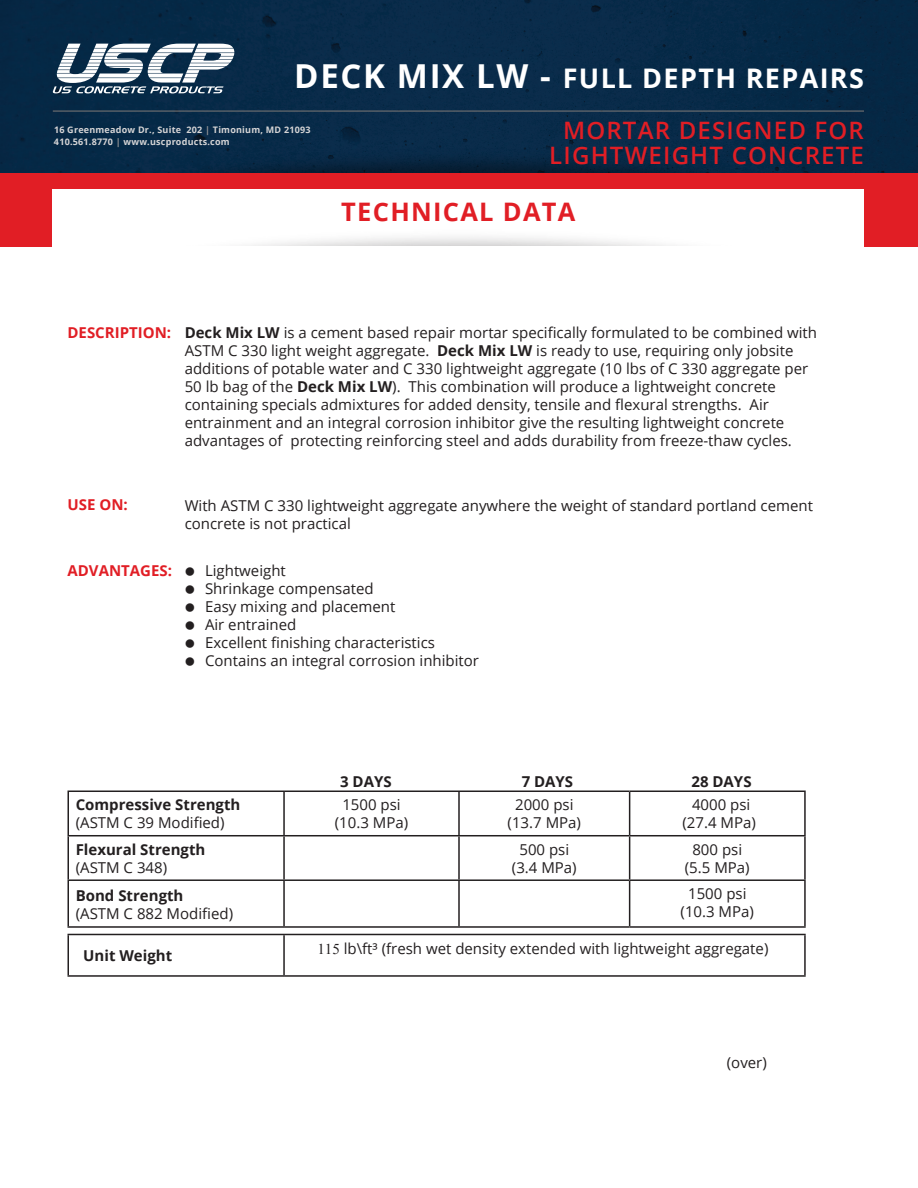
<style>
.page{position:relative;width:918px;height:1188px;background:#fff}
.page>*{position:absolute;margin:0;border:0;box-sizing:border-box;transform-origin:0 0}
.t1{font:700 27px "Open Sans";letter-spacing:.05em;color:#fff}
.t2{font:700 25.5px "Open Sans";letter-spacing:.05em;color:#e11e25}
.t3{font:600 24px "Open Sans";letter-spacing:.05em;color:#e11e25}
.t4{font:15px/18px "Open Sans";color:#231f20}
.t5{font:700 15px "Open Sans";color:#231f20}
.t6{font:700 15px "Open Sans";color:#e11e25}
.t7{font:700 9px/12px "Open Sans";letter-spacing:.025em;color:#d6d5d6}
.s1{font-size:33px}
.s2{color:#979798}
.s3{font-weight:700}
.s4{font-family:"Times New Roman"}
</style>
<div class="page">
<div style="left:0;top:0;width:918px;height:173px;background:#072947"></div>
<img style="left:94px;top:109px;width:732px;height:64px">
<svg style="left:53px;top:44px;width:181px;height:49px"></svg>
<hr style="left:53px;top:111px;width:811px;height:1px;background:#727172">
<div style="left:0;top:173px;width:918px;height:74px;background:#e11e25"></div>
<div style="left:53px;top:189px;width:811px;height:64px;background:#fff"></div>
<hr style="left:68px;top:791px;width:216px;height:1px;background:#231f20">
<hr style="left:68px;top:792px;width:1px;height:43px;background:#231f20">
<hr style="left:284px;top:791px;width:175px;height:1px;background:#231f20">
<hr style="left:283px;top:792px;width:2px;height:43px;background:#231f20">
<hr style="left:459px;top:791px;width:171px;height:1px;background:#231f20">
<hr style="left:458px;top:792px;width:2px;height:43px;background:#231f20">
<hr style="left:630px;top:791px;width:176px;height:1px;background:#231f20">
<hr style="left:629px;top:792px;width:1px;height:43px;background:#231f20">
<hr style="left:804px;top:792px;width:2px;height:43px;background:#231f20">
<hr style="left:68px;top:835px;width:216px;height:1px;background:#231f20">
<hr style="left:68px;top:836px;width:1px;height:43px;background:#231f20">
<hr style="left:284px;top:835px;width:175px;height:1px;background:#231f20">
<hr style="left:283px;top:836px;width:2px;height:43px;background:#231f20">
<hr style="left:459px;top:835px;width:171px;height:1px;background:#231f20">
<hr style="left:458px;top:836px;width:2px;height:43px;background:#231f20">
<hr style="left:630px;top:835px;width:176px;height:1px;background:#231f20">
<hr style="left:629px;top:836px;width:1px;height:43px;background:#231f20">
<hr style="left:804px;top:836px;width:2px;height:43px;background:#231f20">
<hr style="left:68px;top:879px;width:216px;height:2px;background:#231f20">
<hr style="left:68px;top:881px;width:1px;height:45px;background:#231f20">
<hr style="left:284px;top:879px;width:175px;height:2px;background:#231f20">
<hr style="left:283px;top:881px;width:2px;height:45px;background:#231f20">
<hr style="left:459px;top:879px;width:171px;height:2px;background:#231f20">
<hr style="left:458px;top:881px;width:2px;height:45px;background:#231f20">
<hr style="left:630px;top:879px;width:176px;height:2px;background:#231f20">
<hr style="left:629px;top:881px;width:1px;height:45px;background:#231f20">
<hr style="left:804px;top:881px;width:2px;height:45px;background:#231f20">
<hr style="left:68px;top:926px;width:216px;height:2px;background:#231f20">
<hr style="left:284px;top:926px;width:175px;height:2px;background:#231f20">
<hr style="left:459px;top:926px;width:171px;height:2px;background:#231f20">
<hr style="left:630px;top:926px;width:176px;height:2px;background:#231f20">
<hr style="left:68px;top:934px;width:216px;height:1px;background:#231f20">
<hr style="left:68px;top:935px;width:1px;height:40px;background:#231f20">
<hr style="left:284px;top:934px;width:522px;height:1px;background:#231f20">
<hr style="left:283px;top:935px;width:2px;height:40px;background:#231f20">
<hr style="left:804px;top:935px;width:2px;height:40px;background:#231f20">
<hr style="left:68px;top:975px;width:216px;height:2px;background:#231f20">
<hr style="left:284px;top:975px;width:522px;height:2px;background:#231f20">
<p class="t1" style="left:294px;top:59px;width:571px"><span class="s1">DECK MIX LW -</span> FULL DEPTH REPAIRS</p>
<p class="t3" style="left:563px;top:114px;width:302px">MORTAR DESIGNED FOR</p>
<p class="t3" style="left:549px;top:139px;width:316px">LIGHTWEIGHT CONCRETE</p>
<p class="t7" style="left:54px;top:124px;width:258px">16 Greenmeadow Dr., Suite 202 <span class="s2">|</span> Timonium, MD 21093<br>410.561.8770 <span class="s2">|</span> www.uscproducts.com</p>
<p class="t2" style="left:341px;top:194px;width:236px">TECHNICAL DATA</p>
<p class="t6" style="left:68px;top:322px;width:105px">DESCRIPTION:</p>
<p class="t4" style="left:185px;top:323px;width:634px"><span class="s3">Deck Mix LW</span> is a cement based repair mortar specifically formulated to be combined with ASTM C 330 light weight aggregate. <span class="s3">Deck Mix LW</span> is ready to use, requiring only jobsite additions of potable water and C 330 lightweight aggregate (10 lbs of C 330 aggregate per 50 lb bag of the <span class="s3">Deck Mix LW</span>). This combination will produce a lightweight concrete</p>
<p class="t4" style="left:185px;top:395px;width:609px">containing specials admixtures for added density, tensile and flexural strengths. Air entrainment and an integral corrosion inhibitor give the resulting lightweight concrete advantages of protecting reinforcing steel and adds durability from freeze-thaw cycles.</p>
<p class="t6" style="left:68px;top:494px;width:62px">USE ON:</p>
<p class="t6" style="left:68px;top:560px;width:106px">ADVANTAGES:</p>
<p class="t4" style="left:185px;top:496px;width:630px">With ASTM C 330 lightweight aggregate anywhere the weight of standard portland cement</p>
<p class="t4" style="left:185px;top:514px;width:168px">concrete is not practical</p>
<p class="t4" style="left:205px;top:562px;width:82px">Lightweight</p>
<p class="t4" style="left:205px;top:580px;width:170px">Shrinkage compensated</p>
<p class="t4" style="left:205px;top:598px;width:192px">Easy mixing and placement</p>
<p class="t4" style="left:205px;top:616px;width:93px">Air entrained</p>
<p class="t4" style="left:205px;top:634px;width:231px">Excellent finishing characteristics</p>
<p class="t4" style="left:205px;top:652px;width:276px">Contains an integral corrosion inhibitor</p>
<p class="t5" style="left:340px;top:771px;width:53px">3 DAYS</p>
<p class="t5" style="left:522px;top:771px;width:53px">7 DAYS</p>
<p class="t5" style="left:692px;top:771px;width:62px">28 DAYS</p>
<p class="t5" style="left:76px;top:794px;width:166px">Compressive Strength</p>
<p class="t4" style="left:76px;top:813px;width:150px">(ASTM C 39 Modified)</p>
<p class="t4" style="left:335px;top:795px;width:75px;text-align:center">1500 psi (10.3 MPa)</p>
<p class="t4" style="left:515px;top:795px;width:60px">2000 psi</p>
<p class="t4" style="left:508px;top:813px;width:75px">(13.7 MPa)</p>
<p class="t4" style="left:692px;top:795px;width:60px">4000 psi</p>
<p class="t4" style="left:683px;top:813px;width:75px">(27.4 MPa)</p>
<p class="t5" style="left:76px;top:839px;width:131px">Flexural Strength</p>
<p class="t4" style="left:76px;top:858px;width:93px">(ASTM C 348)</p>
<p class="t4" style="left:519px;top:840px;width:51px">500 psi</p>
<p class="t4" style="left:512px;top:858px;width:66px">(3.4 MPa)</p>
<p class="t4" style="left:692px;top:840px;width:51px">800 psi</p>
<p class="t4" style="left:685px;top:858px;width:66px">(5.5 MPa)</p>
<p class="t5" style="left:76px;top:885px;width:109px">Bond Strength</p>
<p class="t4" style="left:76px;top:905px;width:159px">(ASTM C 882 Modified)</p>
<p class="t4" style="left:688px;top:884px;width:60px">1500 psi</p>
<p class="t4" style="left:681px;top:902px;width:75px">(10.3 MPa)</p>
<p class="t5" style="left:83px;top:945px;width:90px">Unit Weight</p>
<p class="t4" style="left:317px;top:939px;width:453px"><span class="s4">115</span> lb\ft³ (fresh wet density extended with lightweight aggregate)</p>
<p class="t4" style="left:727px;top:1053px;width:41px">(over)</p>
</div>
